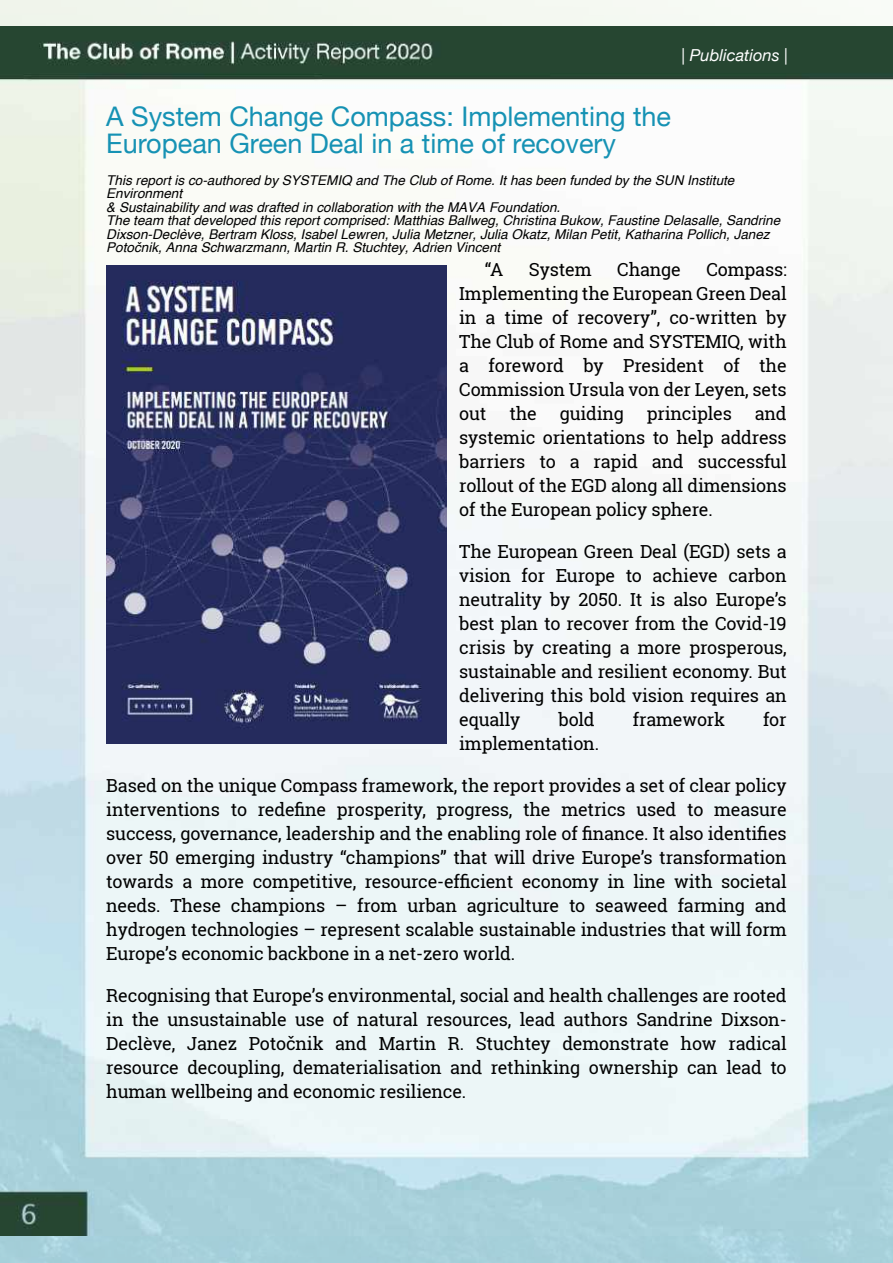
<style>
.page{position:relative;width:893px;height:1263px;background:#fff}
.page>*{position:absolute;margin:0;border:0;box-sizing:border-box;transform-origin:0 0}
.t1{font:27px/27.8px "Helvetica Neue";color:#1692b4}
.t2{font:18px/24px "Roboto Slab";letter-spacing:-.01em;color:#000;text-align:justify}
.t3{font:italic 16.5px "Helvetica Neue";color:#fff}
.t4{font:italic 13.5px/13.5px "Helvetica";color:#000}
</style>
<div class="page">
<img style="left:0;top:0;width:893px;height:1263px">
<img style="left:0;top:27px;width:893px;height:1209px">
<img style="left:107px;top:265px;width:339px;height:479px">
<p class="t3" style="left:682px;top:45px;width:108px">| Publications |</p>
<h1 class="t1" style="left:106px;top:102px;width:566px">A System Change Compass: Implementing the<br>European Green Deal in a time of recovery</h1>
<p class="t4" style="left:106px;top:174px;width:675px">This report is co-authored by SYSTEMIQ and The Club of Rome. It has been funded by the SUN Institute Environment<br>&amp; Sustainability and was drafted in collaboration with the MAVA Foundation.<br>The team that developed this report comprised: Matthias Ballweg, Christina Bukow, Faustine Delasalle, Sandrine Dixson-Declève, Bertram Kloss, Isabel Lewren, Julia Metzner, Julia Okatz, Milan Petit, Katharina Pollich, Janez Potočnik, Anna Schwarzmann, Martin R. Stuchtey, Adrien Vincent</p>
<p class="t2" style="left:485px;top:257px;width:20px">“A</p>
<p class="t2" style="left:529px;top:257px;width:64px">System</p>
<p class="t2" style="left:617px;top:257px;width:65px">Change</p>
<p class="t2" style="left:459px;top:257px;width:329px;text-indent:247px">Compass:<br>Implementing the European Green Deal in a time of recovery”, co-written by The Club of Rome and SYSTEMIQ, with a foreword by President of the Commission Ursula von der Leyen, sets out</p>
<p class="t2" style="left:459px;top:401px;width:329px;text-indent:296px">and systemic orientations to help address barriers to a rapid and successful rollout of the EGD along all dimensions of the European policy sphere.</p>
<p class="t2" style="left:459px;top:539px;width:329px">The European Green Deal (EGD) sets a vision for Europe to achieve carbon neutrality by 2050. It is also Europe’s best plan to recover from the Covid-19 crisis by creating a more prosperous, sustainable and resilient economy. But delivering this bold vision requires an equally</p>
<p class="t2" style="left:509px;top:401px;width:29px">the</p>
<p class="t2" style="left:560px;top:401px;width:66px">guiding</p>
<p class="t2" style="left:647px;top:401px;width:87px">principles</p>
<p class="t2" style="left:558px;top:707px;width:38px">bold</p>
<p class="t2" style="left:633px;top:707px;width:94px">framework</p>
<p class="t2" style="left:763px;top:707px;width:25px">for</p>
<p class="t2" style="left:459px;top:731px;width:141px">implementation.</p>
<p class="t2" style="left:106px;top:773px;width:682px">Based on the unique Compass framework, the report provides a set of clear policy interventions to redefine prosperity, progress, the metrics used to measure success, governance, leadership and the enabling role of finance. It also identifies over 50 emerging industry “champions” that will drive Europe’s transformation towards a more competitive, resource-efficient economy in line with societal needs. These champions – from urban agriculture to seaweed farming and hydrogen technologies – represent scalable sustainable industries that will form Europe’s economic backbone in a net-zero world.</p>
<p class="t2" style="left:106px;top:983px;width:682px">Recognising that Europe’s environmental, social and health challenges are rooted in the unsustainable use of natural resources, lead authors Sandrine Dixson-Declève, Janez Potočnik and Martin R. Stuchtey demonstrate how radical resource decoupling, dematerialisation and rethinking ownership can lead to human wellbeing and economic resilience.</p>
</div>
